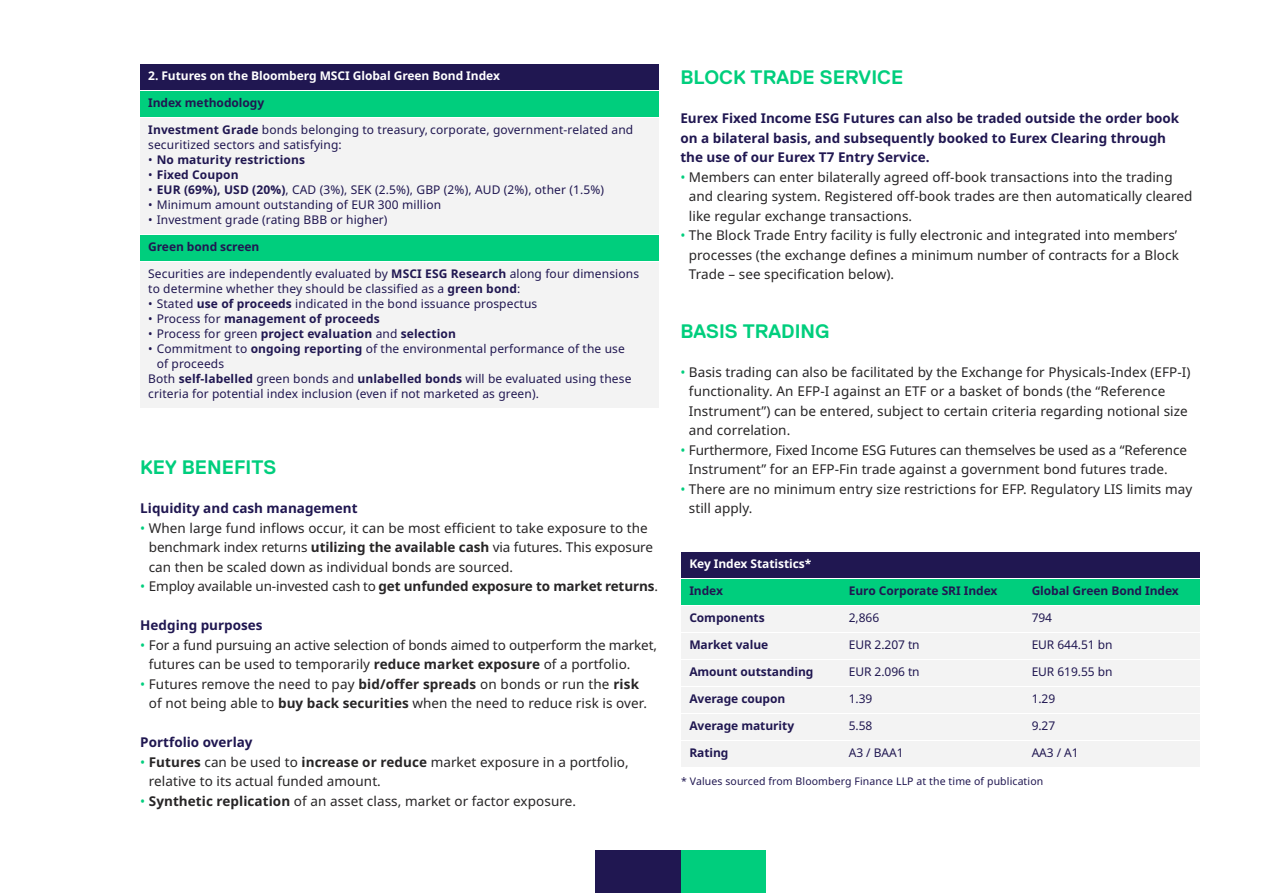
<style>
.page{position:relative;width:1263px;height:893px;background:#fff}
.page>*{position:absolute;margin:0;border:0;box-sizing:border-box;transform-origin:0 0}
.t1{font:700 19.5px "Replica";color:#00ce7d}
.t2{font:13.5px/19.5px "Noto Sans";letter-spacing:.005em;color:#272526}
.t3{font:700 13.5px/19.5px "Noto Sans";color:#201751}
.t4{font:700 13.5px "Noto Sans";letter-spacing:-.01em;color:#272526}
.t5{font:12px/15px "Noto Sans";letter-spacing:.01em;color:#201751}
.t6{font:700 12px "Noto Sans";letter-spacing:-.005em;color:#201751}
.t7{font:700 12px "Noto Sans";letter-spacing:-.005em;color:#fff}
.t8{font:10.5px "Noto Sans";letter-spacing:.01em;color:#201751}
.s1{font-weight:700}
.s2{font-weight:400}
.s3{color:#00ce7d}
.s4{font-weight:400;color:#00ce7d}
</style>
<div class="page">
<div style="left:140px;top:64px;width:519px;height:25px;background:#201751"></div>
<div style="left:140px;top:91px;width:519px;height:25px;background:#00ce7d"></div>
<div style="left:140px;top:118px;width:519px;height:115px;background:#f3f3f3"></div>
<div style="left:140px;top:235px;width:519px;height:25px;background:#00ce7d"></div>
<div style="left:140px;top:262px;width:519px;height:145px;background:#f3f3f3"></div>
<div style="left:681px;top:552px;width:519px;height:26px;background:#201751"></div>
<div style="left:681px;top:579px;width:519px;height:26px;background:#00ce7d"></div>
<div style="left:681px;top:606px;width:519px;height:26px;background:#f3f3f3"></div>
<div style="left:681px;top:633px;width:519px;height:26px;background:#f3f3f3"></div>
<div style="left:681px;top:660px;width:519px;height:26px;background:#f3f3f3"></div>
<div style="left:681px;top:687px;width:519px;height:26px;background:#f3f3f3"></div>
<div style="left:681px;top:714px;width:519px;height:26px;background:#f3f3f3"></div>
<div style="left:681px;top:741px;width:519px;height:26px;background:#f3f3f3"></div>
<div style="left:680px;top:850px;width:85px;height:43px;background:#00ce7d"></div>
<div style="left:595px;top:850px;width:85px;height:43px;background:#201751"></div>
<p class="t7" style="left:148px;top:67px;width:353px">2. Futures on the Bloomberg MSCI Global Green Bond Index</p>
<p class="t6" style="left:148px;top:94px;width:118px">Index methodology</p>
<p class="t5" style="left:148px;top:122px;width:486px"><span class="s1">Investment Grade</span> bonds belonging to treasury, corporate, government-related and securitized sectors and satisfying:</p>
<p class="t6" style="left:148px;top:151px;width:158px"><span class="s2">•</span> No maturity restrictions</p>
<p class="t6" style="left:148px;top:166px;width:92px"><span class="s2">•</span> Fixed Coupon</p>
<p class="t5" style="left:148px;top:182px;width:457px">• <span class="s1">EUR (69%), USD (20%)</span>, CAD (3%), SEK (2.5%), GBP (2%), AUD (2%), other (1.5%)</p>
<p class="t5" style="left:148px;top:197px;width:294px">• Minimum amount outstanding of EUR 300 million</p>
<p class="t5" style="left:148px;top:212px;width:241px">• Investment grade (rating BBB or higher)</p>
<p class="t6" style="left:148px;top:238px;width:113px">Green bond screen</p>
<p class="t5" style="left:148px;top:266px;width:492px">Securities are independently evaluated by <span class="s1">MSCI ESG Research</span> along four dimensions to determine whether they should be classified as a <span class="s1">green bond</span>:</p>
<p class="t5" style="left:148px;top:296px;width:391px">• Stated <span class="s1">use of proceeds</span> indicated in the bond issuance prospectus</p>
<p class="t6" style="left:148px;top:310px;width:233px"><span class="s2">• Process for</span> management of proceeds</p>
<p class="t6" style="left:148px;top:325px;width:309px"><span class="s2">• Process for green</span> project evaluation <span class="s2">and</span> selection</p>
<p class="t5" style="left:148px;top:341px;width:478px">• Commitment to <span class="s1">ongoing reporting</span> of the environmental performance of the use</p>
<p class="t5" style="left:157px;top:356px;width:69px">of proceeds</p>
<p class="t5" style="left:148px;top:371px;width:485px">Both <span class="s1">self-labelled</span> green bonds and <span class="s1">unlabelled bonds</span> will be evaluated using these</p>
<p class="t5" style="left:148px;top:386px;width:392px">criteria for potential index inclusion (even if not marketed as green).</p>
<h1 class="t1" style="left:140px;top:457px;width:138px">KEY BENEFITS</h1>
<p class="t3" style="left:140px;top:499px;width:219px">Liquidity and cash management</p>
<p class="t2" style="left:149px;top:518px;width:506px;text-indent:-9px"><span class="s3">•</span> When large fund inflows occur, it can be most efficient to take exposure to the benchmark index returns <span class="s1">utilizing the available cash</span> via futures. This exposure can then be scaled down as individual bonds are sourced.</p>
<p class="t4" style="left:140px;top:577px;width:519px"><span class="s4">•</span> <span class="s2">Employ available un-invested cash to</span> get unfunded exposure to market returns<span class="s2">.</span></p>
<p class="t3" style="left:140px;top:616px;width:124px">Hedging purposes</p>
<p class="t2" style="left:149px;top:635px;width:510px;text-indent:-9px"><span class="s3">•</span> For a fund pursuing an active selection of bonds aimed to outperform the market, futures can be used to temporarily <span class="s1">reduce market exposure</span> of a portfolio.</p>
<p class="t2" style="left:149px;top:674px;width:500px;text-indent:-9px"><span class="s3">•</span> Futures remove the need to pay <span class="s1">bid/offer spreads</span> on bonds or run the <span class="s1">risk </span>of not being able to <span class="s1">buy back securities</span> when the need to reduce risk is over.</p>
<p class="t3" style="left:140px;top:733px;width:114px">Portfolio overlay</p>
<p class="t2" style="left:149px;top:752px;width:481px;text-indent:-9px"><span class="s3">•</span> <span class="s1">Futures</span> can be used to <span class="s1">increase or reduce</span> market exposure in a portfolio, relative to its actual funded amount.</p>
<p class="t2" style="left:140px;top:791px;width:437px"><span class="s3">•</span> <span class="s1">Synthetic replication</span> of an asset class, market or factor exposure.</p>
<h1 class="t1" style="left:680px;top:67px;width:224px">BLOCK TRADE SERVICE</h1>
<p class="t3" style="left:680px;top:109px;width:500px">Eurex Fixed Income ESG Futures can also be traded outside the order book on a bilateral basis, and subsequently booked to Eurex Clearing through the use of our Eurex T7 Entry Service.</p>
<p class="t2" style="left:689px;top:167px;width:505px;text-indent:-9px"><span class="s3">•</span> Members can enter bilaterally agreed off-book transactions into the trading and clearing system. Registered off-book trades are then automatically cleared like regular exchange transactions.</p>
<p class="t2" style="left:689px;top:226px;width:491px;text-align:justify;text-indent:-9px"><span class="s3">•</span> The Block Trade Entry facility is fully electronic and integrated into members’ processes (the exchange defines a minimum number of contracts for a Block Trade – see specification below).</p>
<h1 class="t1" style="left:680px;top:320px;width:151px">BASIS TRADING</h1>
<p class="t2" style="left:689px;top:362px;width:503px;text-indent:-9px"><span class="s3">•</span> Basis trading can also be facilitated by the Exchange for Physicals-Index (EFP-I) functionality. An EFP-I against an ETF or a basket of bonds (the “Reference Instrument”) can be entered, subject to certain criteria regarding notional size and correlation.</p>
<p class="t2" style="left:689px;top:440px;width:500px;text-indent:-9px"><span class="s3">•</span> Furthermore, Fixed Income ESG Futures can themselves be used as a “Reference<br>Instrument” for an EFP-Fin trade against a government bond futures trade.</p>
<p class="t2" style="left:689px;top:479px;width:505px;text-indent:-9px"><span class="s3">•</span> There are no minimum entry size restrictions for EFP. Regulatory LIS limits may still apply.</p>
<p class="t7" style="left:689px;top:556px;width:124px">Key Index Statistics*</p>
<p class="t6" style="left:689px;top:583px;width:35px">Index</p>
<p class="t6" style="left:689px;top:610px;width:77px">Components</p>
<p class="t6" style="left:689px;top:637px;width:80px">Market value</p>
<p class="t6" style="left:689px;top:664px;width:126px">Amount outstanding</p>
<p class="t6" style="left:689px;top:691px;width:98px">Average coupon</p>
<p class="t6" style="left:689px;top:718px;width:106px">Average maturity</p>
<p class="t6" style="left:689px;top:745px;width:41px">Rating</p>
<p class="t6" style="left:1032px;top:583px;width:149px">Global Green Bond Index</p>
<p class="t5" style="left:1032px;top:611px;width:22px">794</p>
<p class="t5" style="left:1032px;top:638px;width:82px">EUR 644.51 bn</p>
<p class="t5" style="left:1032px;top:665px;width:82px">EUR 619.55 bn</p>
<p class="t5" style="left:1032px;top:692px;width:25px">1.29</p>
<p class="t5" style="left:1032px;top:719px;width:25px">9.27</p>
<p class="t5" style="left:1032px;top:746px;width:49px">AA3 / A1</p>
<p class="t8" style="left:681px;top:774px;width:364px">* Values sourced from Bloomberg Finance LLP at the time of publication</p>
<p class="t6" style="left:849px;top:583px;width:150px">Euro Corporate SRI Index</p>
<p class="t5" style="left:849px;top:611px;width:32px">2,866</p>
<p class="t5" style="left:849px;top:638px;width:72px">EUR 2.207 tn</p>
<p class="t5" style="left:849px;top:665px;width:72px">EUR 2.096 tn</p>
<p class="t5" style="left:849px;top:692px;width:25px">1.39</p>
<p class="t5" style="left:849px;top:719px;width:25px">5.58</p>
<p class="t5" style="left:849px;top:746px;width:56px">A3 / BAA1</p>
</div>
